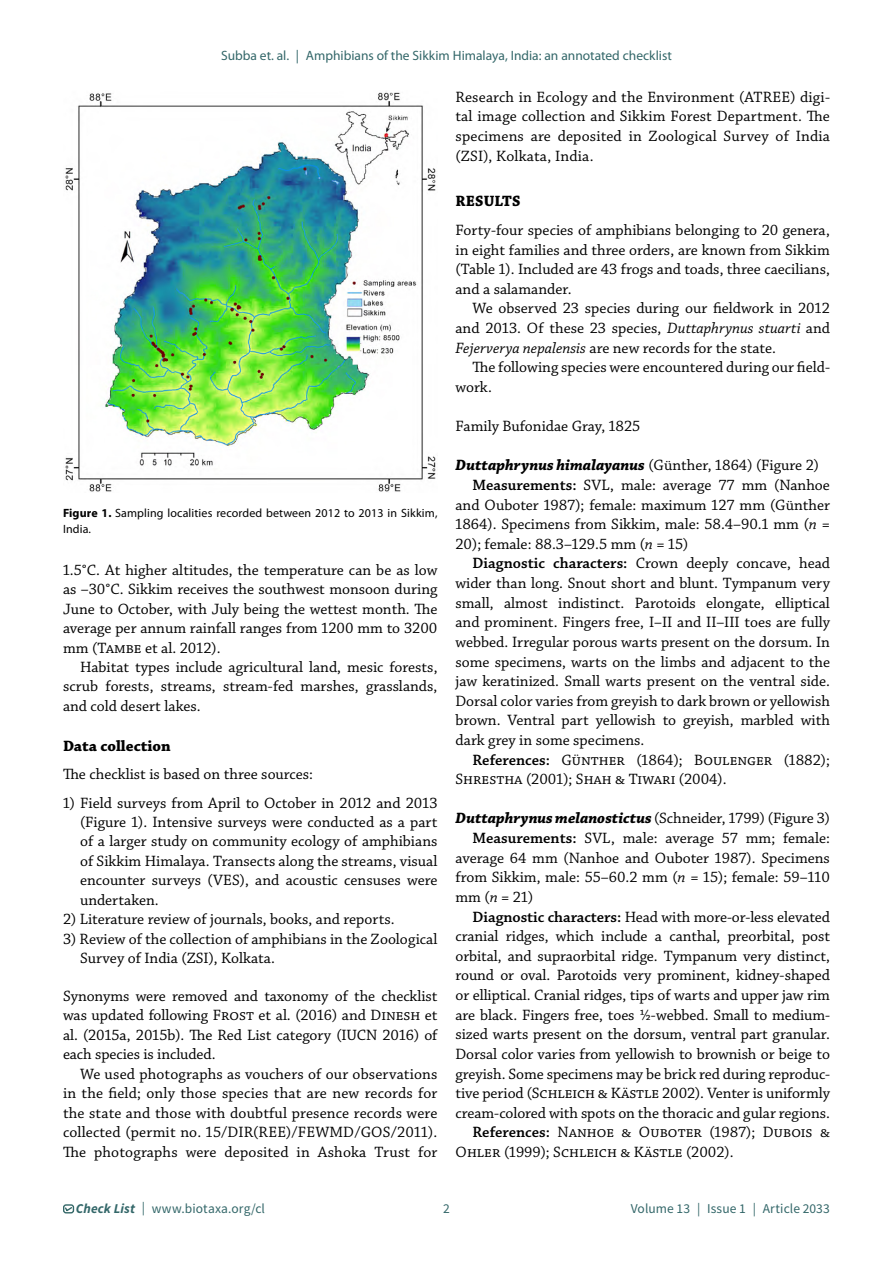
<style>
.page{position:relative;width:893px;height:1263px;background:#fff}
.page>*{position:absolute;margin:0;border:0;box-sizing:border-box;transform-origin:0 0}
.t1{font:15.75px/19.5px "Chaparral Pro";color:#000;text-align:justify}
.t2{font:italic 700 15.75px "Chaparral Pro";color:#000}
.t3{font:700 15.75px "Chaparral Pro";color:#000}
.t4{font:13.5px "Myriad Pro";color:#336769}
.t5{font:13.5px "Source Sans Pro";letter-spacing:.01em;color:#336769}
.t6{font:12px/16.5px "Myriad Pro";letter-spacing:.01em;color:#000}
.s1{font-weight:700}
.s2{font-style:italic}
.s3{font-weight:400;font-style:normal}
.s4{font-weight:600}
.s5{font-weight:700;font-style:italic}
</style>
<div class="page">
<div style="left:63px;top:1204px;width:11px;height:9px;border:1px solid #336767;border-radius:2px"></div>
<svg style="left:64px;top:1206px;width:9px;height:6px"></svg>
<img style="left:65px;top:92px;width:371px;height:400px">
<p class="t4" style="left:221px;top:47px;width:452px">Subba et. al. | Amphibians of the Sikkim Himalaya, India: an annotated checklist</p>
<p class="t6" style="left:63px;top:504px;width:376px"><span class="s1">Figure</span> <span class="s1">1.</span> Sampling localities recorded between 2012 to 2013 in Sikkim,<br>India.</p>
<p class="t1" style="left:63px;top:560px;width:376px">1.5°C. At higher altitudes, the temperature can be as low as –30°C. Sikkim receives the southwest monsoon during June to October, with July being the wettest month. The average per annum rainfall ranges from 1200 mm to 3200 mm (Tambe et al. 2012).</p>
<p class="t1" style="left:63px;top:658px;width:376px;text-indent:17px">Habitat types include agricultural land, mesic forests, scrub forests, streams, stream-fed marshes, grasslands, and cold desert lakes.</p>
<p class="t3" style="left:63px;top:736px;width:109px">Data collection</p>
<p class="t1" style="left:63px;top:765px;width:251px">The checklist is based on three sources:</p>
<p class="t1" style="left:80px;top:793px;width:359px;text-indent:-17px">1) Field surveys from April to October in 2012 and 2013 (Figure 1). Intensive surveys were conducted as a part of a larger study on community ecology of amphibians of Sikkim Himalaya. Transects along the streams, visual encounter surveys (VES), and acoustic censuses were undertaken.</p>
<p class="t1" style="left:63px;top:910px;width:333px">2) Literature review of journals, books, and reports.</p>
<p class="t1" style="left:80px;top:930px;width:359px;text-indent:-17px">3) Review of the collection of amphibians in the Zoological<br>Survey of India (ZSI), Kolkata.</p>
<p class="t1" style="left:63px;top:987px;width:376px">Synonyms were removed and taxonomy of the checklist was updated following Frost et al. (2016) and Dinesh et al. (2015a, 2015b). The Red List category (IUCN 2016) of each species is included.</p>
<p class="t1" style="left:63px;top:1065px;width:376px;text-indent:17px">We used photographs as vouchers of our observations in the field; only those species that are new records for the state and those with doubtful presence records were collected (permit no. 15/DIR(REE)/FEWMD/GOS/2011).<br>The photographs were deposited in Ashoka Trust for</p>
<p class="t1" style="left:455px;top:88px;width:376px">Research in Ecology and the Environment (ATREE) digi&shy;tal image collection and Sikkim Forest Department. The specimens are deposited in Zoological Survey of India (ZSI), Kolkata, India.</p>
<p class="t3" style="left:455px;top:192px;width:67px">RESULTS</p>
<p class="t1" style="left:455px;top:221px;width:376px">Forty-four species of amphibians belonging to 20 genera, in eight families and three orders, are known from Sikkim (Table 1). Included are 43 frogs and toads, three caecilians, and a salamander.</p>
<p class="t1" style="left:455px;top:299px;width:376px;text-indent:17px">We observed 23 species during our fieldwork in 2012 and 2013. Of these 23 species, <span class="s2">Duttaphrynus stuarti</span> and <span class="s2">Fejerverya nepalensis</span> are new records for the state.</p>
<p class="t1" style="left:455px;top:358px;width:376px;text-indent:17px">The following species were encountered during our field&shy;work.</p>
<p class="t1" style="left:455px;top:417px;width:186px">Family Bufonidae Gray, 1825</p>
<p class="t2" style="left:455px;top:456px;width:365px">Duttaphrynus himalayanus <span class="s3">(Günther, 1864) (Figure 2)</span></p>
<p class="t1" style="left:472px;top:476px;width:359px"><span class="s4">Measurements:</span> SVL, male: average 77 mm (Nanhoe</p>
<p class="t1" style="left:455px;top:495px;width:376px">and Ouboter 1987); female: maximum 127 mm (Günther</p>
<p class="t1" style="left:455px;top:515px;width:376px">1864). Specimens from Sikkim, male: 58.4–90.1 mm (<span class="s2">n</span> =</p>
<p class="t1" style="left:455px;top:535px;width:234px">20); female: 88.3–129.5 mm (<span class="s2">n</span> = 15)</p>
<p class="t1" style="left:472px;top:554px;width:359px"><span class="s4">Diagnostic characters:</span> Crown deeply concave, head</p>
<p class="t1" style="left:455px;top:574px;width:376px">wider than long. Snout short and blunt. Tympanum very</p>
<p class="t1" style="left:455px;top:593px;width:376px">small, almost indistinct. Parotoids elongate, elliptical</p>
<p class="t1" style="left:455px;top:613px;width:376px">and prominent. Fingers free, I–II and II–III toes are fully</p>
<p class="t1" style="left:455px;top:633px;width:376px">webbed. Irregular porous warts present on the dorsum. In</p>
<p class="t1" style="left:455px;top:652px;width:376px">some specimens, warts on the limbs and adjacent to the</p>
<p class="t1" style="left:455px;top:672px;width:376px">jaw keratinized. Small warts present on the ventral side.</p>
<p class="t1" style="left:455px;top:692px;width:376px">Dorsal color varies from greyish to dark brown or yellowish</p>
<p class="t1" style="left:455px;top:711px;width:376px">brown. Ventral part yellowish to greyish, marbled with</p>
<p class="t1" style="left:455px;top:731px;width:190px">dark grey in some specimens.</p>
<p class="t1" style="left:472px;top:750px;width:359px"><span class="s4">References:</span> Günther (1864); Boulenger (1882);</p>
<p class="t1" style="left:455px;top:770px;width:273px">Shrestha (2001); Shah &amp; Tiwari (2004).</p>
<p class="t2" style="left:455px;top:809px;width:376px">Duttaphrynus melanostictus <span class="s3">(Schneider, 1799) (Figure 3)</span></p>
<p class="t1" style="left:472px;top:829px;width:359px"><span class="s4">Measurements:</span> SVL, male: average 57 mm; female:</p>
<p class="t1" style="left:455px;top:848px;width:376px">average 64 mm (Nanhoe and Ouboter 1987). Specimens</p>
<p class="t1" style="left:455px;top:868px;width:376px">from Sikkim, male: 55–60.2 mm (<span class="s2">n</span> = 15); female: 59–110</p>
<p class="t1" style="left:455px;top:888px;width:79px">mm (<span class="s2">n</span> = 21)</p>
<p class="t1" style="left:472px;top:907px;width:359px"><span class="s4">Diagnostic characters:</span> Head with more-or-less elevated</p>
<p class="t1" style="left:455px;top:927px;width:376px">cranial ridges, which include a canthal, preorbital, post</p>
<p class="t1" style="left:455px;top:947px;width:376px">orbital, and supraorbital ridge. Tympanum very distinct,</p>
<p class="t1" style="left:455px;top:966px;width:376px">round or oval. Parotoids very prominent, kidney-shaped</p>
<p class="t1" style="left:455px;top:986px;width:376px">or elliptical. Cranial ridges, tips of warts and upper jaw rim</p>
<p class="t1" style="left:455px;top:1005px;width:376px">are black. Fingers free, toes ½-webbed. Small to medium-</p>
<p class="t1" style="left:455px;top:1025px;width:376px">sized warts present on the dorsum, ventral part granular.</p>
<p class="t1" style="left:455px;top:1045px;width:376px">Dorsal color varies from yellowish to brownish or beige to</p>
<p class="t1" style="left:455px;top:1064px;width:376px">greyish. Some specimens may be brick red during reproduc-</p>
<p class="t1" style="left:455px;top:1084px;width:376px">tive period (Schleich &amp; Kästle 2002). Venter is uniformly</p>
<p class="t1" style="left:455px;top:1104px;width:376px">cream-colored with spots on the thoracic and gular regions.</p>
<p class="t1" style="left:472px;top:1123px;width:359px"><span class="s4">References:</span> Nanhoe &amp; Ouboter (1987); Dubois &amp;</p>
<p class="t1" style="left:455px;top:1143px;width:280px">Ohler (1999); Schleich &amp; Kästle (2002).</p>
<p class="t5" style="left:76px;top:1200px;width:191px"><span class="s5">Check List</span> | www.biotaxa.org/cl</p>
<p class="t5" style="left:443px;top:1200px;width:8px">2</p>
<p class="t5" style="left:631px;top:1200px;width:201px">Volume 13 | Issue 1 | Article 2033</p>
</div>
